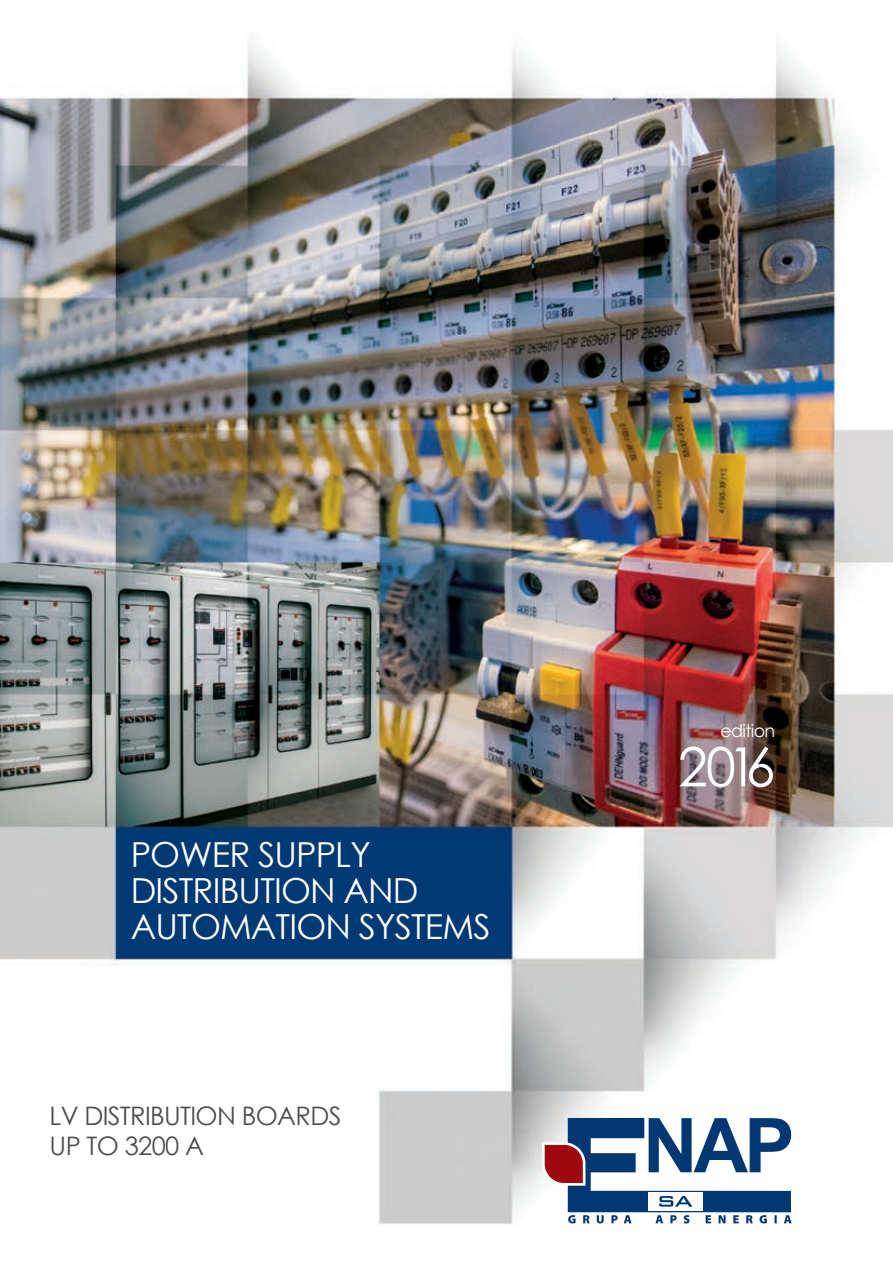
<style>
.page{position:relative;width:893px;height:1263px;background:#fff}
.page>*{position:absolute;margin:0;border:0;box-sizing:border-box;transform-origin:0 0}
.t1{font:54.15px "Century Gothic";color:#fff}
.t2{font:34.5px/36px "Century Gothic";letter-spacing:-.025em;color:#fff}
.t3{font:25.5px/30px "Century Gothic";letter-spacing:-.025em;color:#4b4c4d}
.t4{font:17.55px "Century Gothic";letter-spacing:-.035em;color:#fff}
</style>
<div class="page">
<img style="left:0;top:39px;width:893px;height:1186px">
<svg style="left:542px;top:1118px;width:249px;height:105px"></svg>
<p class="t2" style="left:131px;top:836px;width:361px">POWER SUPPLY<br>DISTRIBUTION AND<br>AUTOMATION SYSTEMS</p>
<p class="t3" style="left:50px;top:1100px;width:293px">LV DISTRIBUTION BOARDS<br>UP TO 3200 A</p>
<p class="t4" style="left:720px;top:719px;width:56px">edition</p>
<p class="t1" style="left:678px;top:729px;width:99px">2016</p>
</div>
